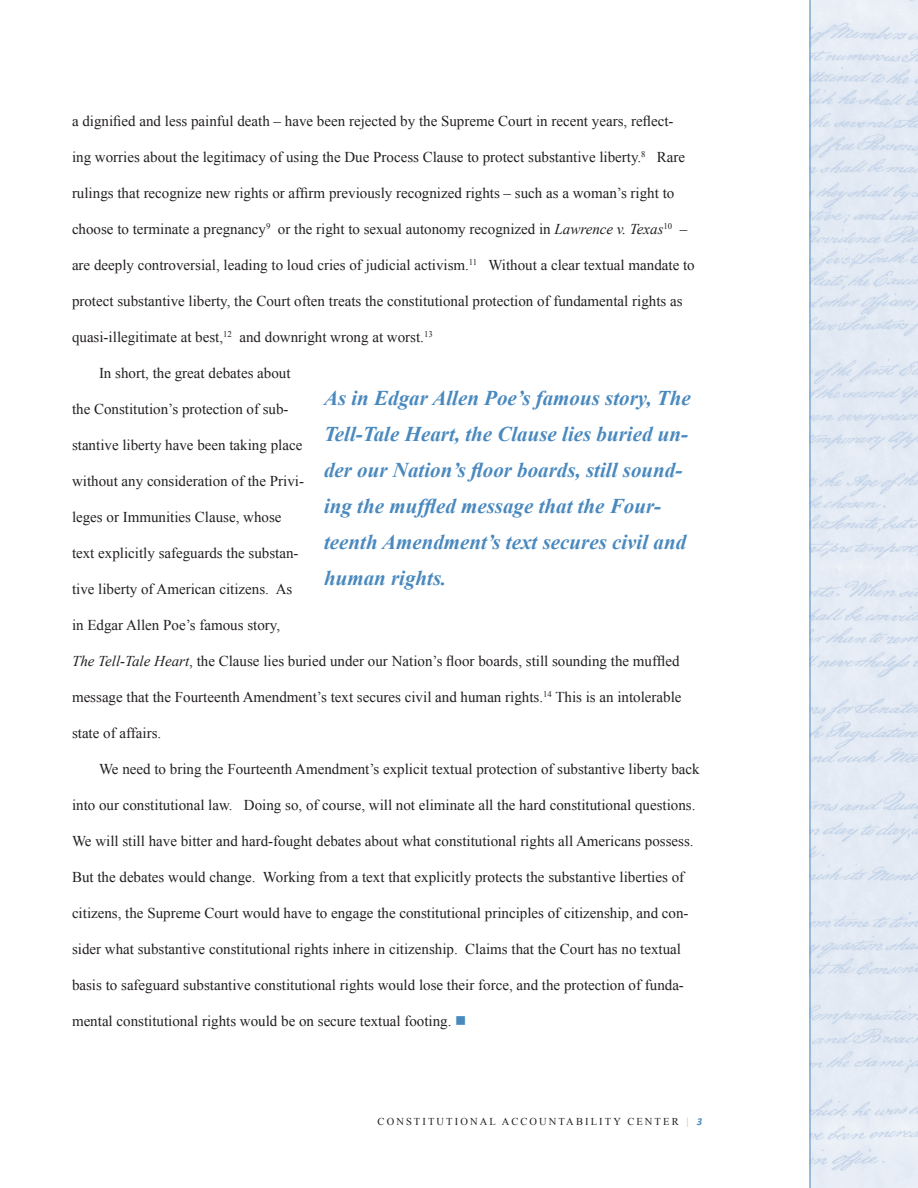
<style>
.page{position:relative;width:918px;height:1188px;background:#fff}
.page>*{position:absolute;margin:0;border:0;box-sizing:border-box;transform-origin:0 0}
.Pullquote{font:italic 700 21px/36px "Times New Roman";color:#4a89be}
.Body_Copy{font:15px "Times New Roman";color:#231f20}
.t1{font:10.5px "Times New Roman";letter-spacing:.2em;color:#231f20}
.s1{font-style:italic}
.s2{color:#4a89be}
.s3{font-family:"Calibri";color:#d1d2d4}
.s4{font-family:"Calibri";font-weight:700;font-style:italic;color:#4a89be}
</style>
<div class="page">
<img style="left:811px;top:0;width:107px;height:1188px">
<hr style="left:810px;top:0;width:1px;height:1188px;background:#4a89be">
<p class="Body_Copy" style="left:72px;top:111px;width:603px">a dignified and less painful death – have been rejected by the Supreme Court in recent years, reflect-</p>
<p class="Body_Copy" style="left:72px;top:147px;width:615px">ing worries about the legitimacy of using the Due Process Clause to protect substantive liberty.<sup>8</sup> Rare</p>
<p class="Body_Copy" style="left:72px;top:183px;width:604px">rulings that recognize new rights or affirm previously recognized rights – such as a woman’s right to</p>
<p class="Body_Copy" style="left:72px;top:219px;width:617px">choose to terminate a pregnancy<sup>9</sup> or the right to sexual autonomy recognized in <span class="s1">Lawrence v. Texas</span><sup>10</sup> –</p>
<p class="Body_Copy" style="left:72px;top:255px;width:624px">are deeply controversial, leading to loud cries of judicial activism.<sup>11</sup> Without a clear textual mandate to</p>
<p class="Body_Copy" style="left:72px;top:291px;width:612px">protect substantive liberty, the Court often treats the constitutional protection of fundamental rights as</p>
<p class="Body_Copy" style="left:72px;top:327px;width:362px">quasi-illegitimate at best,<sup>12</sup> and downright wrong at worst.<sup>13</sup></p>
<p class="Body_Copy" style="left:99px;top:363px;width:193px">In short, the great debates about</p>
<p class="Body_Copy" style="left:72px;top:399px;width:218px">the Constitution’s protection of sub-</p>
<p class="Body_Copy" style="left:72px;top:435px;width:232px">stantive liberty have been taking place</p>
<p class="Body_Copy" style="left:72px;top:471px;width:234px">without any consideration of the Privi-</p>
<p class="Body_Copy" style="left:72px;top:507px;width:211px">leges or Immunities Clause, whose</p>
<p class="Body_Copy" style="left:72px;top:543px;width:228px">text explicitly safeguards the substan-</p>
<p class="Body_Copy" style="left:72px;top:579px;width:222px">tive liberty of American citizens. As</p>
<p class="Body_Copy" style="left:72px;top:615px;width:210px">in Edgar Allen Poe’s famous story,</p>
<p class="Body_Copy" style="left:72px;top:651px;width:609px"><span class="s1">The Tell-Tale Heart</span>, the Clause lies buried under our Nation’s floor boards, still sounding the muffled</p>
<p class="Body_Copy" style="left:72px;top:687px;width:611px">message that the Fourteenth Amendment’s text secures civil and human rights.<sup>14</sup> This is an intolerable</p>
<p class="Body_Copy" style="left:72px;top:723px;width:91px">state of affairs.</p>
<p class="Body_Copy" style="left:99px;top:759px;width:602px">We need to bring the Fourteenth Amendment’s explicit textual protection of substantive liberty back</p>
<p class="Body_Copy" style="left:72px;top:795px;width:625px">into our constitutional law. Doing so, of course, will not eliminate all the hard constitutional questions.</p>
<p class="Body_Copy" style="left:72px;top:831px;width:623px">We will still have bitter and hard-fought debates about what constitutional rights all Americans possess.</p>
<p class="Body_Copy" style="left:72px;top:867px;width:614px">But the debates would change. Working from a text that explicitly protects the substantive liberties of</p>
<p class="Body_Copy" style="left:72px;top:903px;width:618px">citizens, the Supreme Court would have to engage the constitutional principles of citizenship, and con-</p>
<p class="Body_Copy" style="left:72px;top:939px;width:611px">sider what substantive constitutional rights inhere in citizenship. Claims that the Court has no textual</p>
<p class="Body_Copy" style="left:72px;top:975px;width:613px">basis to safeguard substantive constitutional rights would lose their force, and the protection of funda-</p>
<p class="Body_Copy" style="left:72px;top:1011px;width:396px">mental constitutional rights would be on secure textual footing. <span class="s2">■</span></p>
<p class="Pullquote" style="left:324px;top:379px;width:368px">As in Edgar Allen Poe’s famous story, The Tell-Tale Heart, the Clause lies buried un&shy;der our Nation’s floor boards, still sound&shy;ing the muffled message that the Four&shy;teenth Amendment’s text secures civil and human rights.</p>
<p class="t1" style="left:378px;top:1114px;width:326px">CONSTITUTIONAL ACCOUNTABILITY CENTER <span class="s3">|</span> <span class="s4">3</span></p>
</div>
